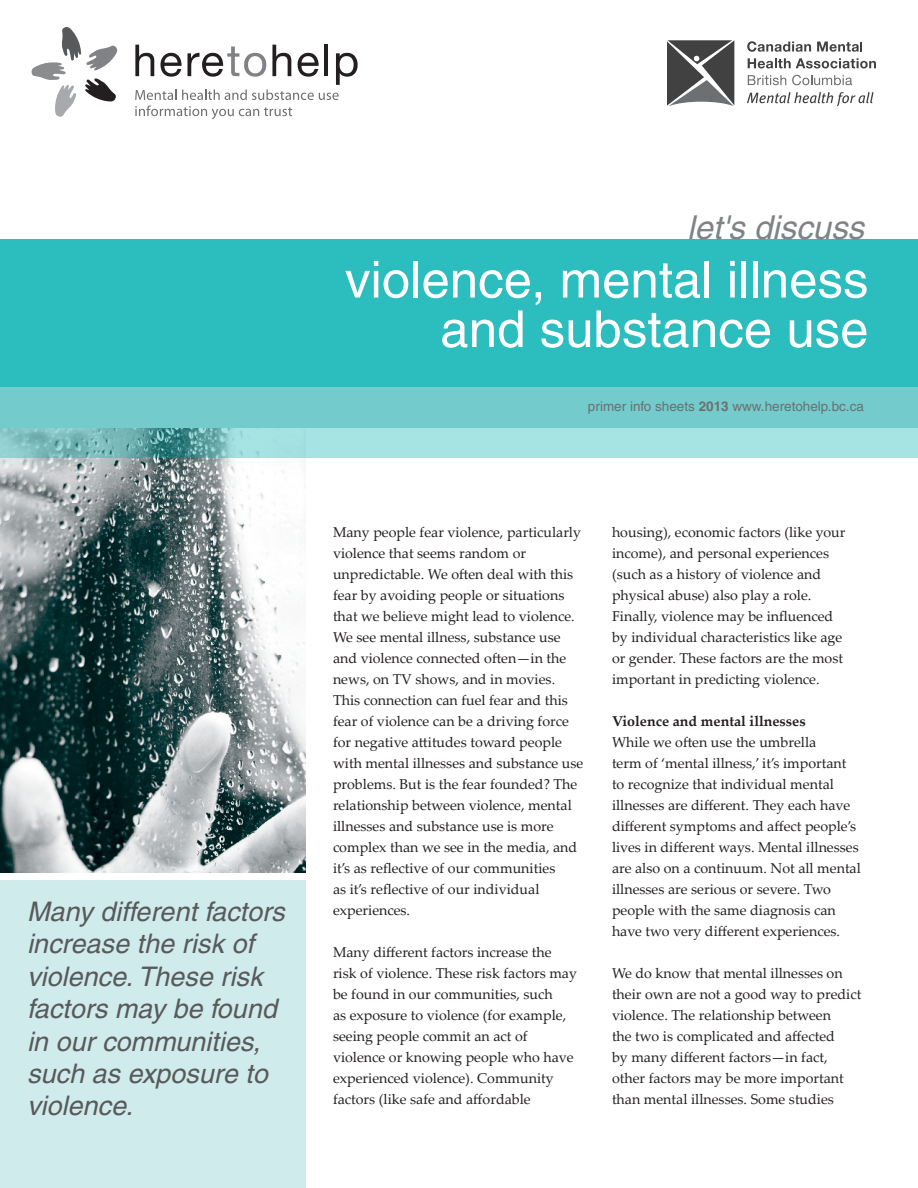
<style>
.page{position:relative;width:918px;height:1188px;background:#fff}
.page>*{position:absolute;margin:0;border:0;box-sizing:border-box;transform-origin:0 0}
.t1{font:51px/49.5px "Helvetica";color:#fff;text-align:right}
.t2{font:italic 33px "Helvetica";color:#808285}
.t3{font:italic 27px/32.4px "Helvetica";color:#58595b}
.t4{font:14.25px/21px "Palatino Linotype";color:#231f20}
.t5{font:700 14.25px "Palatino Linotype";color:#231f20}
.t6{font:13.5px "Helvetica";color:#6d6f71}
.s1{font-weight:700}
</style>
<div class="page">
<div style="left:0;top:403px;width:306px;height:785px;background:#d0ebeb"></div>
<img style="left:0;top:458px;width:306px;height:415px">
<div style="left:0;top:239px;width:918px;height:155px;background:#2cbdbe"></div>
<svg style="left:747px;top:41px;width:64px;height:11px"></svg>
<svg style="left:817px;top:42px;width:45px;height:10px"></svg>
<svg style="left:748px;top:58px;width:128px;height:10px"></svg>
<svg style="left:748px;top:75px;width:38px;height:10px"></svg>
<svg style="left:792px;top:75px;width:60px;height:10px"></svg>
<svg style="left:747px;top:92px;width:126px;height:14px"></svg>
<svg style="left:667px;top:40px;width:67px;height:66px;background:#69696a"></svg>
<svg style="left:32px;top:27px;width:86px;height:90px"></svg>
<svg style="left:135px;top:45px;width:223px;height:74px"></svg>
<svg style="left:0;top:428px;width:918px;height:30px;background:#97d5d6"></svg>
<div style="left:0;top:387px;width:918px;height:41px;background:#73cbcc"></div>
<div style="left:0;top:873px;width:330px;height:6px;background:#fff"></div>
<h3 class="t3" style="left:27px;top:895px;width:259px">Many different factors increase the risk of violence. These risk factors may be found in our communities, such as exposure to violence.</h3>
<h2 class="t2" style="left:687px;top:208px;width:178px">let's discuss</h2>
<h1 class="t1" style="left:345px;top:255px;width:525px">violence, mental illness and substance use</h1>
<p class="t6" style="left:588px;top:399px;width:278px">primer info sheets <span class="s1">2013</span> www.heretohelp.bc.ca</p>
<p class="t4" style="left:333px;top:521px;width:252px">Many people fear violence, particularly violence that seems random or unpredictable. We often deal with this fear by avoiding people or situations that we believe might lead to violence.<br>We see mental illness, substance use and violence connected often—in the news, on TV shows, and in movies.<br>This connection can fuel fear and this fear of violence can be a driving force for negative attitudes toward people with mental illnesses and substance use problems. But is the fear founded? The relationship between violence, mental illnesses and substance use is more complex than we see in the media, and it’s as reflective of our communities<br>as it’s reflective of our individual experiences.</p>
<p class="t4" style="left:333px;top:941px;width:245px">Many different factors increase the risk of violence. These risk factors may be found in our communities, such<br>as exposure to violence (for example, seeing people commit an act of violence or knowing people who have experienced violence). Community factors (like safe and affordable</p>
<p class="t4" style="left:612px;top:521px;width:235px">housing), economic factors (like your income), and personal experiences (such as a history of violence and physical abuse) also play a role.<br>Finally, violence may be influenced by individual characteristics like age or gender. These factors are the most important in predicting violence.</p>
<p class="t5" style="left:612px;top:711px;width:195px">Violence and mental illnesses</p>
<p class="t4" style="left:612px;top:731px;width:250px">While we often use the umbrella<br>term of ‘mental illness,’ it’s important to recognize that individual mental illnesses are different. They each have different symptoms and affect people’s lives in different ways. Mental illnesses are also on a continuum. Not all mental illnesses are serious or severe. Two people with the same diagnosis can have two very different experiences.</p>
<p class="t4" style="left:612px;top:962px;width:251px">We do know that mental illnesses on their own are not a good way to predict violence. The relationship between<br>the two is complicated and affected<br>by many different factors—in fact, other factors may be more important than mental illnesses. Some studies</p>
</div>
